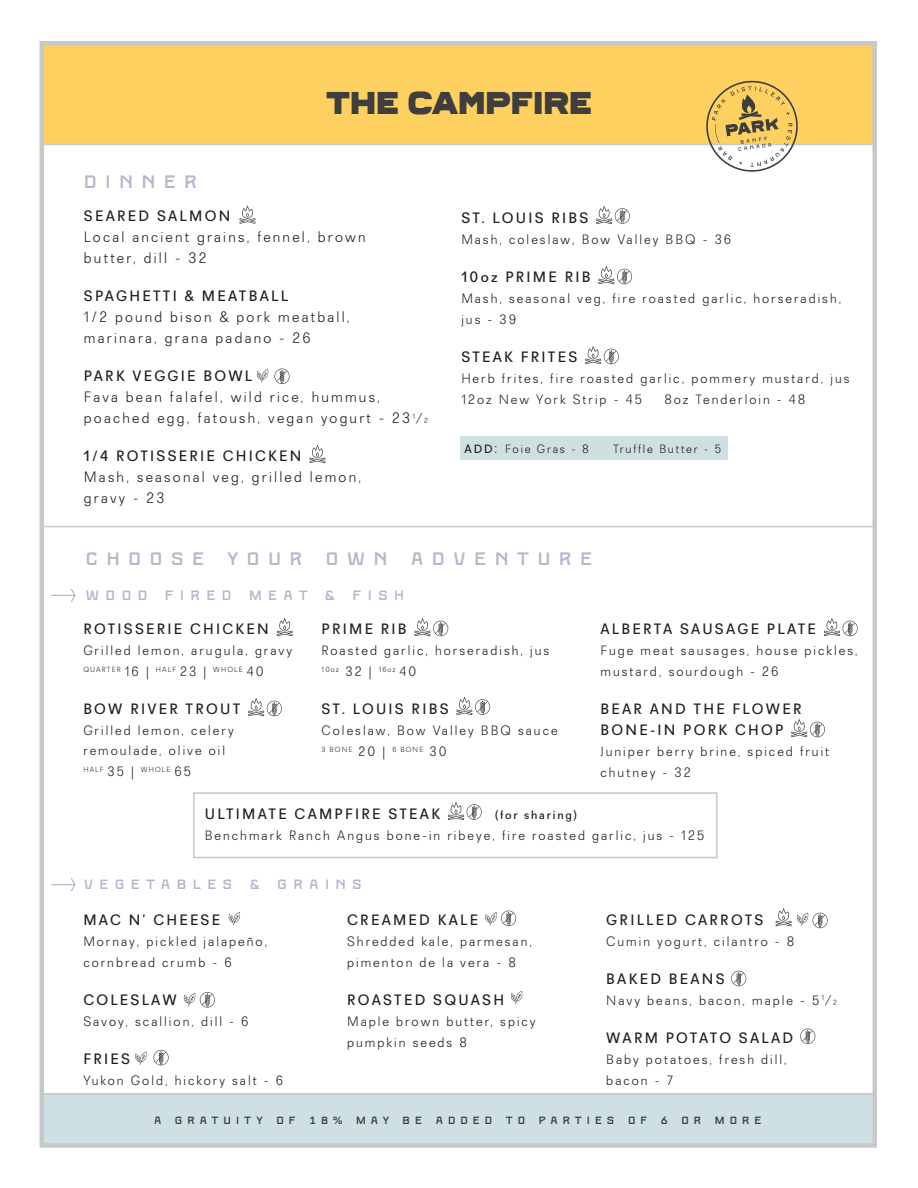
<style>
.page{position:relative;width:918px;height:1188px;background:#fff}
.page>*{position:absolute;margin:0;border:0;box-sizing:border-box;transform-origin:0 0}
.t1{font:900 31.5px "Ferry";color:#3e3e3f}
.t2{font:18px "Kumla";letter-spacing:.42em;color:#bcb3cc}
.t3{font:500 15px/21px "Recta";letter-spacing:.15em;color:#231f20}
.t4{font:300 15px/21px "Recta";letter-spacing:.15em;color:#231f20}
.t5{font:300 13.5px/21px "Recta";letter-spacing:.15em;color:#231f20}
.t6{font:13.5px "Kumla";letter-spacing:.42em;color:#bcb3cc}
.t7{font:300 12px "Recta";letter-spacing:.15em;color:#231f20}
.t8{font:500 12px "Recta";letter-spacing:.15em;color:#231f20}
.t9{font:10.5px "Kumla";letter-spacing:.42em;color:#3e3e3f}
.t10{font:300 7.35px "Recta";letter-spacing:.15em;color:#231f20}
.s1{font-size:13.5px}
.s2{font-size:7.35px}
.s3{font-weight:500}
.s4{font-size:15px}
</style>
<div class="page">
<svg style="left:414px;top:618px;width:34px;height:18px"></svg>
<svg style="left:456px;top:697px;width:34px;height:18px"></svg>
<div style="left:41px;top:1094px;width:833px;height:50px;background:#cee0e2"></div>
<div style="left:41px;top:45px;width:835px;height:100px;background:#fed060"></div>
<div style="left:40px;top:41px;width:837px;height:1107px;border:4px solid #c7c8ca"></div>
<hr style="left:43px;top:526px;width:830px;height:1px;background:#c7c8ca">
<hr style="left:43px;top:144px;width:834px;height:1px;background:#c7c8ca">
<svg style="left:702px;top:80px;width:98px;height:92px"></svg>
<hr style="left:42px;top:1093px;width:830px;height:2px;background:#c7c8ca">
<svg style="left:309px;top:445px;width:17px;height:18px"></svg>
<svg style="left:596px;top:206px;width:34px;height:18px"></svg>
<svg style="left:598px;top:266px;width:34px;height:18px"></svg>
<svg style="left:585px;top:346px;width:34px;height:18px"></svg>
<div style="left:460px;top:436px;width:268px;height:24px;background:#cee0e2"></div>
<svg style="left:256px;top:369px;width:34px;height:15px"></svg>
<svg style="left:51px;top:589px;width:25px;height:13px"></svg>
<svg style="left:51px;top:878px;width:25px;height:13px"></svg>
<svg style="left:239px;top:205px;width:17px;height:19px"></svg>
<svg style="left:228px;top:912px;width:13px;height:14px"></svg>
<svg style="left:485px;top:911px;width:31px;height:15px"></svg>
<svg style="left:510px;top:991px;width:13px;height:13px"></svg>
<svg style="left:775px;top:908px;width:53px;height:20px"></svg>
<svg style="left:731px;top:971px;width:15px;height:15px"></svg>
<svg style="left:183px;top:992px;width:32px;height:16px"></svg>
<svg style="left:800px;top:1029px;width:15px;height:15px"></svg>
<svg style="left:135px;top:1050px;width:34px;height:15px"></svg>
<svg style="left:277px;top:618px;width:16px;height:18px"></svg>
<svg style="left:248px;top:698px;width:34px;height:18px"></svg>
<svg style="left:824px;top:618px;width:34px;height:18px"></svg>
<svg style="left:791px;top:719px;width:34px;height:18px"></svg>
<div style="left:193px;top:792px;width:525px;height:66px;border:2px solid #c7c8ca"></div>
<svg style="left:448px;top:802px;width:34px;height:18px"></svg>
<h1 class="t1" style="left:326px;top:85px;width:267px">THE CAMPFIRE</h1>
<h2 class="t2" style="left:83px;top:171px;width:116px">DINNER</h2>
<p class="t3" style="left:84px;top:206px;width:148px">SEARED SALMON</p>
<p class="t4" style="left:84px;top:227px;width:283px">Local ancient grains, fennel, brown butter, dill - 32</p>
<p class="t3" style="left:84px;top:286px;width:206px">SPAGHETTI &amp; MEATBALL</p>
<p class="t4" style="left:84px;top:307px;width:267px">1/2 pound bison &amp; pork meatball, marinara, grana padano - 26</p>
<p class="t3" style="left:84px;top:366px;width:170px">PARK VEGGIE BOWL</p>
<p class="t4" style="left:84px;top:387px;width:345px">Fava bean falafel, wild rice, hummus, poached egg, fatoush, vegan yogurt - 23 <sup>1</sup><span class="s1">⁄</span><span class="s2">2</span></p>
<p class="t3" style="left:84px;top:446px;width:219px">1/4 ROTISSERIE CHICKEN</p>
<p class="t4" style="left:84px;top:467px;width:279px">Mash, seasonal veg, grilled lemon, gravy - 23</p>
<p class="t3" style="left:461px;top:208px;width:128px">ST. LOUIS RIBS</p>
<p class="t5" style="left:461px;top:229px;width:272px">Mash, coleslaw, Bow Valley BBQ - 36</p>
<p class="t3" style="left:461px;top:267px;width:131px">10oz PRIME RIB</p>
<p class="t5" style="left:461px;top:288px;width:382px">Mash, seasonal veg, fire roasted garlic, horseradish, jus - 39</p>
<p class="t3" style="left:461px;top:347px;width:117px">STEAK FRITES</p>
<p class="t5" style="left:461px;top:368px;width:390px">Herb frites, fire roasted garlic, pommery mustard, jus<br>12oz New York Strip - 45</p>
<p class="t5" style="left:664px;top:389px;width:143px">8oz Tenderloin - 48</p>
<p class="t7" style="left:465px;top:442px;width:126px"><span class="s3">ADD</span><span class="s4">:</span> Foie Gras - 8</p>
<p class="t7" style="left:613px;top:442px;width:110px">Truffle Butter - 5</p>
<h2 class="t2" style="left:85px;top:549px;width:509px">CHOOSE YOUR OWN ADVENTURE</h2>
<p class="t6" style="left:85px;top:587px;width:321px">WOOD FIRED MEAT &amp; FISH</p>
<p class="t3" style="left:83px;top:619px;width:187px">ROTISSERIE CHICKEN</p>
<p class="t5" style="left:83px;top:640px;width:210px">Grilled lemon, arugula, gravy</p>
<p class="t10" style="left:83px;top:665px;width:182px">QUARTER <span class="s1">16 |</span> HALF <span class="s1">23 |</span> WHOLE <span class="s1">40</span></p>
<p class="t3" style="left:83px;top:699px;width:158px">BOW RIVER TROUT</p>
<p class="t5" style="left:83px;top:721px;width:152px;line-height:20px">Grilled lemon, celery remoulade, olive oil</p>
<p class="t10" style="left:83px;top:765px;width:109px">HALF <span class="s1">35 |</span> WHOLE <span class="s1">65</span></p>
<p class="t3" style="left:322px;top:619px;width:87px">PRIME RIB</p>
<p class="t5" style="left:322px;top:640px;width:229px">Roasted garlic, horseradish, jus</p>
<p class="t10" style="left:322px;top:665px;width:96px">10oz <span class="s1">32 |</span> 16oz <span class="s1">40</span></p>
<p class="t3" style="left:322px;top:699px;width:128px">ST. LOUIS RIBS</p>
<p class="t5" style="left:322px;top:720px;width:238px">Coleslaw, Bow Valley BBQ sauce</p>
<p class="t10" style="left:322px;top:745px;width:127px">3 BONE <span class="s1">20 |</span> 6 BONE <span class="s1">30</span></p>
<p class="t3" style="left:601px;top:619px;width:217px">ALBERTA SAUSAGE PLATE</p>
<p class="t5" style="left:601px;top:640px;width:259px">Fuge meat sausages, house pickles, mustard, sourdough - 26</p>
<p class="t3" style="left:601px;top:699px;width:202px">BEAR AND THE FLOWER<br>BONE-IN PORK CHOP</p>
<p class="t5" style="left:601px;top:741px;width:230px">Juniper berry brine, spiced fruit chutney - 32</p>
<p class="t3" style="left:205px;top:804px;width:237px">ULTIMATE CAMPFIRE STEAK</p>
<p class="t8" style="left:495px;top:808px;width:83px">(for sharing)</p>
<p class="t5" style="left:205px;top:825px;width:501px">Benchmark Ranch Angus bone-in ribeye, fire roasted garlic, jus - 125</p>
<p class="t6" style="left:83px;top:876px;width:280px">VEGETABLES &amp; GRAINS</p>
<p class="t3" style="left:83px;top:909px;width:138px">MAC N’ CHEESE</p>
<p class="t5" style="left:83px;top:931px;width:185px">Mornay, pickled jalapeño, cornbread crumb - 6</p>
<p class="t3" style="left:83px;top:989px;width:95px">COLESLAW</p>
<p class="t5" style="left:83px;top:1011px;width:167px">Savoy, scallion, dill - 6</p>
<p class="t3" style="left:83px;top:1048px;width:48px">FRIES</p>
<p class="t5" style="left:83px;top:1070px;width:201px">Yukon Gold, hickory salt - 6</p>
<p class="t3" style="left:347px;top:909px;width:133px">CREAMED KALE</p>
<p class="t5" style="left:347px;top:931px;width:186px">Shredded kale, parmesan, pimenton de la vera - 8</p>
<p class="t3" style="left:347px;top:989px;width:158px">ROASTED SQUASH</p>
<p class="t5" style="left:347px;top:1011px;width:190px">Maple brown butter, spicy pumpkin seeds 8</p>
<p class="t3" style="left:606px;top:909px;width:159px">GRILLED CARROTS</p>
<p class="t5" style="left:606px;top:930px;width:190px">Cumin yogurt, cilantro - 8</p>
<p class="t3" style="left:606px;top:968px;width:120px">BAKED BEANS</p>
<p class="t5" style="left:606px;top:989px;width:232px">Navy beans, bacon, maple - 5 <sup>1</sup>⁄<span class="s2">2</span></p>
<p class="t3" style="left:606px;top:1027px;width:188px">WARM POTATO SALAD</p>
<p class="t5" style="left:606px;top:1048px;width:182px">Baby potatoes, fresh dill, bacon - 7</p>
<p class="t9" style="left:154px;top:1115px;width:610px">A GRATUITY OF 18% MAY BE ADDED TO PARTIES OF 6 OR MORE</p>
</div>
